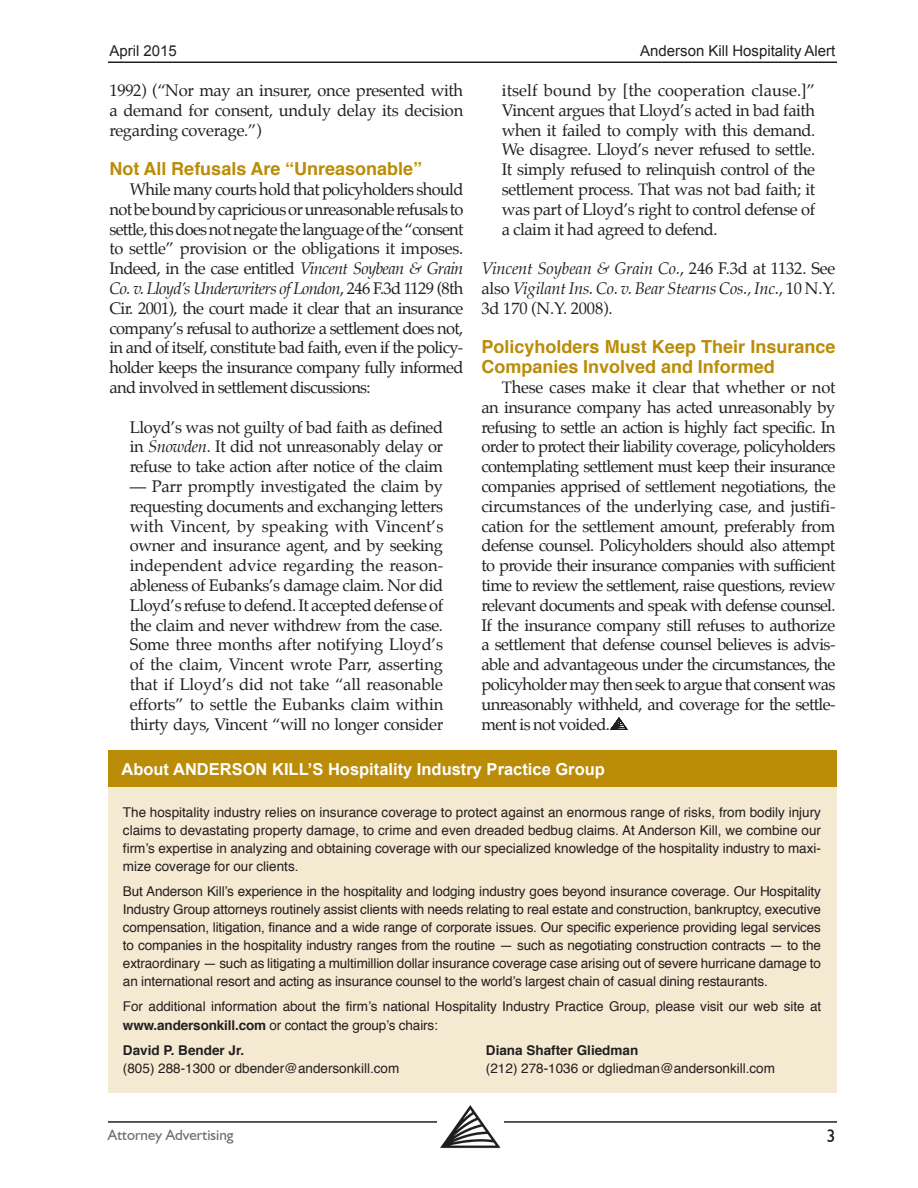
<style>
.page{position:relative;width:918px;height:1188px;background:#fff}
.page>*{position:absolute;margin:0;border:0;box-sizing:border-box;transform-origin:0 0}
.Subheadline{font:700 18px/19.8px "Helvetica";color:#bb8c07}
.t1{font:18px "Humanist 521 BT";color:#231f20}
.Body_Text{font:16.5px/19.8px "Palatino";letter-spacing:-.025em;color:#231f20;text-align:justify}
.Body_Text-2{font:italic 16.5px/19.8px "Palatino";letter-spacing:-.01em;color:#231f20;text-align:justify}
.t2{font:700 16.5px "Arial";color:#fff}
.t3{font:15px "Arial";color:#231f20}
.t4{font:15px "Humanist 521 BT";color:#6c6d70}
.sidebar_subhead{font:13.5px/18px "Helvetica";letter-spacing:-.005em;color:#231f20;text-align:justify}
.t5{font:700 13.5px "Helvetica";color:#231f20}
.s1{font-style:italic}
.s2{font-style:normal}
.s3{font-weight:700}
</style>
<div class="page">
<hr style="left:108px;top:1121px;width:729px;height:2px;background:#231f20">
<div style="left:438px;top:1096px;width:66px;height:53px;background:#fff"></div>
<img style="left:441px;top:1105px;width:60px;height:44px">
<hr style="left:108px;top:62px;width:729px;height:1px;background:#231f20">
<svg style="left:610px;top:717px;width:18px;height:13px"></svg>
<div style="left:108px;top:750px;width:729px;height:343px;background:#f4e9d1"></div>
<div style="left:108px;top:751px;width:729px;height:36px;background:#bb8c07"></div>
<p class="t3" style="left:110px;top:41px;width:69px">April 2015</p>
<p class="t3" style="left:640px;top:41px;width:197px">Anderson Kill Hospitality Alert</p>
<p class="Body_Text" style="left:110px;top:80px;width:355px">1992) (“Nor may an insurer, once presented with a demand for consent, unduly delay its decision regarding coverage.”)</p>
<p class="Subheadline" style="left:110px;top:159px;width:314px">Not All Refusals Are “Unreasonable”</p>
<p class="Body_Text" style="left:110px;top:179px;width:356px;text-indent:20px">While many courts hold that policyholders should not be bound by capricious or unreasonable refusals to settle, this does not negate the language of the “consent to settle” provision or the obligations it imposes.<br>Indeed, in the case entitled <span class="s1">Vincent Soybean &amp; Grain Co. v. Lloyd’s Underwriters of London</span>, 246 F.3d 1129 (8th Cir. 2001), the court made it clear that an insurance company’s refusal to authorize a settlement does not, in and of itself, constitute bad faith, even if the policy&shy;holder keeps the insurance company fully informed and involved in settlement discussions:</p>
<p class="Body_Text" style="left:130px;top:417px;width:315px">Lloyd’s was not guilty of bad faith as defined in <span class="s1">Snowden</span>. It did not unreasonably delay or refuse to take action after notice of the claim</p>
<p class="Body_Text" style="left:130px;top:476px;width:315px">— Parr promptly investigated the claim by requesting documents and exchanging letters with Vincent, by speaking with Vincent’s owner and insurance agent, and by seeking independent advice regarding the reason&shy;ableness of Eubanks’s damage claim. Nor did Lloyd’s refuse to defend. It accepted defense of the claim and never withdrew from the case.<br>Some three months after notifying Lloyd’s of the claim, Vincent wrote Parr, asserting that if Lloyd’s did not take “all reasonable efforts” to settle the Eubanks claim within thirty days, Vincent “will no longer consider</p>
<p class="Body_Text" style="left:502px;top:80px;width:315px">itself bound by [the cooperation clause.]” Vincent argues that Lloyd’s acted in bad faith when it failed to comply with this demand.<br>We disagree. Lloyd’s never refused to settle.<br>It simply refused to relinquish control of the settlement process. That was not bad faith; it was part of Lloyd’s right to control defense of a claim it had agreed to defend.</p>
<p class="Body_Text-2" style="left:482px;top:258px;width:355px">Vincent Soybean &amp; Grain Co.<span class="s2">, 246 F.3d at 1132. See also</span> Vigilant Ins. Co. v. Bear Stearns Cos., Inc.<span class="s2">, 10 N.Y.<br>3d 170 (N.Y. 2008).</span></p>
<p class="Subheadline" style="left:482px;top:337px;width:355px">Policyholders Must Keep Their Insurance<br>Companies Involved and Informed</p>
<p class="Body_Text" style="left:482px;top:377px;width:356px;text-indent:20px">These cases make it clear that whether or not an insurance company has acted unreasonably by refusing to settle an action is highly fact specific. In order to protect their liability coverage, policyholders contemplating settlement must keep their insurance companies apprised of settlement negotiations, the circumstances of the underlying case, and justifi&shy;cation for the settlement amount, preferably from defense counsel. Policyholders should also attempt to provide their insurance companies with sufficient time to review the settlement, raise questions, review relevant documents and speak with defense counsel.<br>If the insurance company still refuses to authorize a settlement that defense counsel believes is advis&shy;able and advantageous under the circumstances, the policyholder may then seek to argue that consent was unreasonably withheld, and coverage for the settle&shy;ment is not voided.</p>
<p class="t2" style="left:122px;top:758px;width:485px">About ANDERSON KILL’S Hospitality Industry Practice Group</p>
<p class="sidebar_subhead" style="left:123px;top:804px;width:700px">The hospitality industry relies on insurance coverage to protect against an enormous range of risks, from bodily injury claims to devastating property damage, to crime and even dreaded bedbug claims. At Anderson Kill, we combine our firm’s expertise in analyzing and obtaining coverage with our specialized knowledge of the hospitality industry to maxi&shy;mize coverage for our clients.</p>
<p class="sidebar_subhead" style="left:123px;top:882px;width:699px">But Anderson Kill’s experience in the hospitality and lodging industry goes beyond insurance coverage. Our Hospitality Industry Group attorneys routinely assist clients with needs relating to real estate and construction, bankruptcy, executive compensation, litigation, finance and a wide range of corporate issues. Our specific experience providing legal services to companies in the hospitality industry ranges from the routine — such as negotiating construction contracts — to the extraordinary — such as litigating a multimillion dollar insurance coverage case arising out of severe hurricane damage to an international resort and acting as insurance counsel to the world’s largest chain of casual dining restaurants.</p>
<p class="sidebar_subhead" style="left:123px;top:996px;width:700px;line-height:19.8px">For additional information about the firm’s national Hospitality Industry Practice Group, please visit our web site at <span class="s3">www.andersonkill.com</span> or contact the group’s chairs:</p>
<p class="t5" style="left:123px;top:1039px;width:123px">David P. Bender Jr.</p>
<p class="t5" style="left:486px;top:1039px;width:154px">Diana Shafter Gliedman</p>
<p class="sidebar_subhead" style="left:123px;top:1060px;width:278px">(805) 288-1300 or dbender@andersonkill.com</p>
<p class="sidebar_subhead" style="left:486px;top:1060px;width:291px">(212) 278-1036 or dgliedman@andersonkill.com</p>
<p class="t4" style="left:108px;top:1126px;width:127px">Attorney Advertising</p>
<p class="t1" style="left:826px;top:1125px;width:11px">3</p>
</div>
